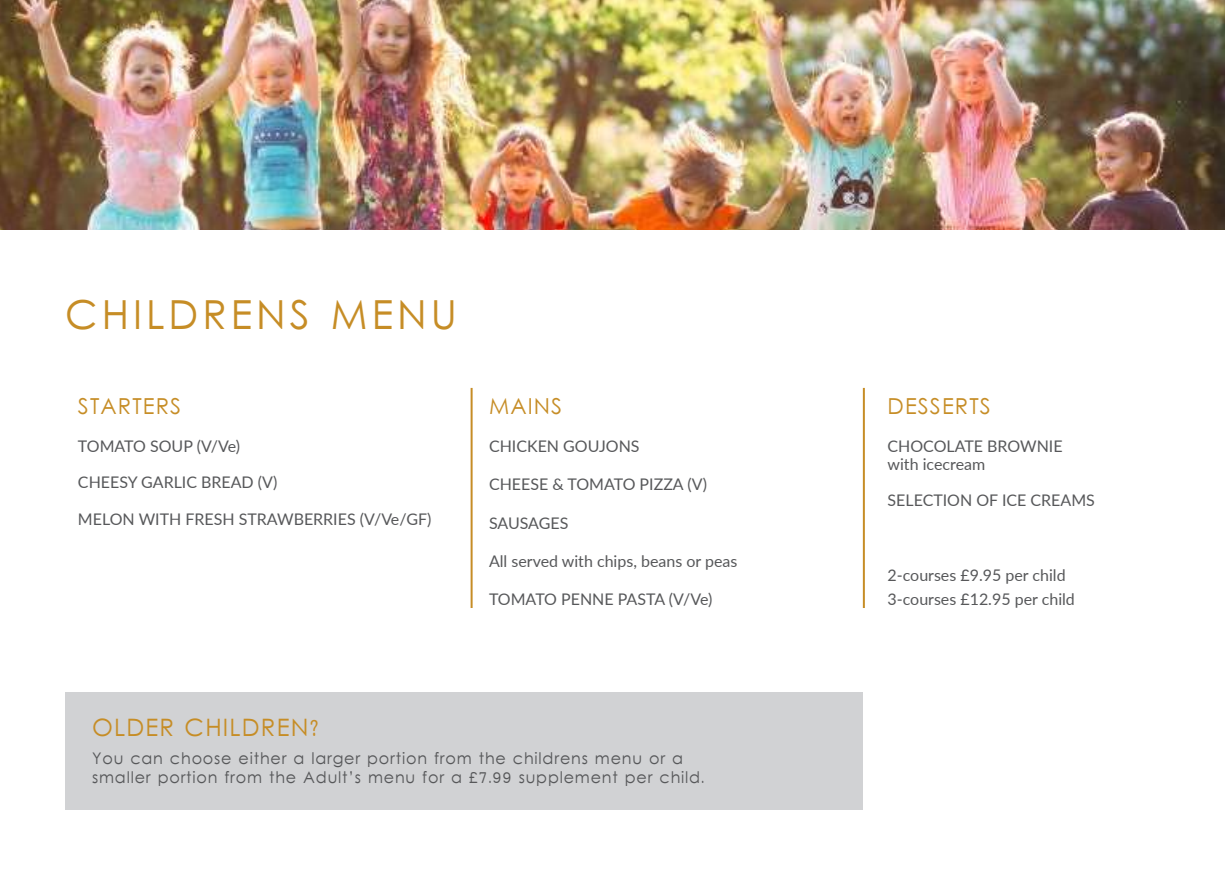
<style>
.page{position:relative;width:1225px;height:874px;background:#fff}
.page>*{position:absolute;margin:0;border:0;box-sizing:border-box;transform-origin:0 0}
.t1{font:40px "Levenim";letter-spacing:.1em;color:#c68d26}
.t2{font:24px "Levenim";letter-spacing:.05em;color:#c68d26}
.t3{font:22px "Levenim";letter-spacing:.05em;color:#c68d26}
.t4{font:16px/18px "Lato";color:#57585a}
.t5{font:16px/19.2px "Levenim";letter-spacing:.05em;color:#57585a}
</style>
<div class="page">
<img style="left:0;top:0;width:1225px;height:230px">
<div style="left:65px;top:692px;width:798px;height:117px;background:#d1d2d4"></div>
<hr style="left:470px;top:388px;width:2px;height:219px;background:#c68d26">
<hr style="left:863px;top:388px;width:2px;height:219px;background:#c68d26">
<h1 class="t1" style="left:65px;top:291px;width:393px">CHILDRENS MENU</h1>
<h3 class="t3" style="left:78px;top:393px;width:105px">STARTERS</h3>
<p class="t4" style="left:78px;top:436px;width:164px">TOMATO SOUP (V/Ve)</p>
<p class="t4" style="left:78px;top:472px;width:201px">CHEESY GARLIC BREAD (V)</p>
<p class="t4" style="left:78px;top:508px;width:355px">MELON WITH FRESH STRAWBERRIES (V/Ve/GF)</p>
<h3 class="t3" style="left:489px;top:393px;width:75px">MAINS</h3>
<p class="t4" style="left:489px;top:436px;width:152px">CHICKEN GOUJONS</p>
<p class="t4" style="left:489px;top:474px;width:219px">CHEESE &amp; TOMATO PIZZA (V)</p>
<p class="t4" style="left:489px;top:512px;width:81px">SAUSAGES</p>
<p class="t4" style="left:489px;top:550px;width:250px">All served with chips, beans or peas</p>
<p class="t4" style="left:489px;top:588px;width:225px">TOMATO PENNE PASTA (V/Ve)</p>
<h2 class="t2" style="left:92px;top:713px;width:228px">OLDER CHILDREN?</h2>
<p class="t5" style="left:92px;top:749px;width:613px">You can choose either a larger portion from the childrens menu or a smaller portion from the Adult’s menu for a £7.99 supplement per child.</p>
<h3 class="t3" style="left:887px;top:393px;width:105px">DESSERTS</h3>
<p class="t4" style="left:887px;top:436px;width:177px">CHOCOLATE BROWNIE with icecream</p>
<p class="t4" style="left:887px;top:490px;width:209px">SELECTION OF ICE CREAMS</p>
<p class="t4" style="left:887px;top:561px;width:189px;line-height:24px">2-courses £9.95 per child<br>3-courses £12.95 per child</p>
</div>
